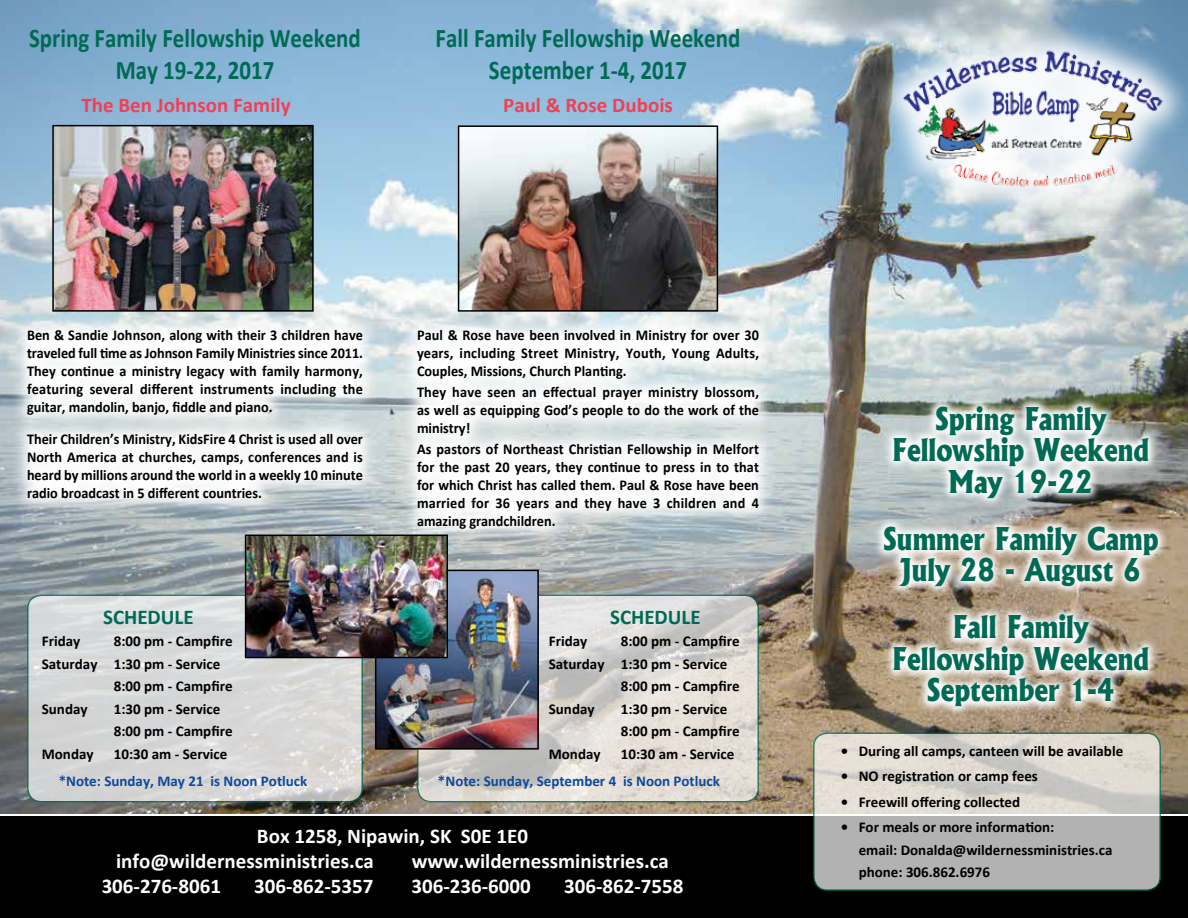
<style>
.page{position:relative;width:1188px;height:918px;background:#fff}
.page>*{position:absolute;margin:0;border:0;box-sizing:border-box;transform-origin:0 0}
.t1{font:800 30px/31.5px "Albertus";color:#006a55;text-align:center;scale:.89 1}
.t2{font:700 27px/31.5px "Calibri";color:#006a55;text-align:center;scale:.85 1}
.t3{font:700 21px/25.2px "Calibri";color:#fff}
.t4{font:700 21px "Calibri";color:#ef4056}
.t5{font:700 21px "Calibri";color:#006a55}
.t6{font:700 15px/18px "Calibri";color:#000;text-align:justify;scale:.95 1}
.t7{font:700 15px/22.5px "Calibri";color:#000}
.t8{font:700 15px "Calibri";color:#0d499c}
</style>
<div class="page">
<img style="left:0;top:0;width:1188px;height:813px">
<div style="left:870px;top:18px;width:318px;height:202px;background:#fff;opacity:.95"></div>
<img style="left:897px;top:45px;width:271px;height:145px">
<img style="left:874px;top:396px;width:294px;height:321px">
<svg style="left:418px;top:595px;width:340px;height:207px;background:#dbd7d2"></svg>
<div style="left:417px;top:595px;width:342px;height:207px;border:2px solid #006a55;border-radius:14px"></div>
<svg style="left:28px;top:595px;width:334px;height:207px;background:#d8d8d8"></svg>
<div style="left:27px;top:595px;width:336px;height:207px;border:2px solid #006a55;border-radius:14px"></div>
<img style="left:55px;top:128px;width:256px;height:181px">
<div style="left:52px;top:125px;width:262px;height:187px;border:2px solid #000"></div>
<svg style="left:10px;top:313px;width:370px;height:202px"></svg>
<img style="left:461px;top:128px;width:254px;height:181px">
<div style="left:458px;top:125px;width:260px;height:187px;border:2px solid #000"></div>
<svg style="left:400px;top:313px;width:376px;height:234px;fill:#f6f8f8"></svg>
<img style="left:378px;top:573px;width:158px;height:174px">
<div style="left:375px;top:570px;width:164px;height:180px;border:2px solid #000"></div>
<img style="left:248px;top:538px;width:197px;height:117px">
<div style="left:245px;top:535px;width:203px;height:123px;border:2px solid #000"></div>
<div style="left:0;top:816px;width:1188px;height:102px;background:#000"></div>
<svg style="left:814px;top:733px;width:346px;height:157px;background:#c8c6c2"></svg>
<div style="left:813px;top:732px;width:348px;height:159px;border:2px solid #006a55;border-radius:14px"></div>
<h2 class="t2" style="left:29px;top:21px;width:392px">Spring Family Fellowship Weekend<br>May 19-22, 2017</h2>
<h2 class="t2" style="left:436px;top:21px;width:360px">Fall Family Fellowship Weekend<br>September 1-4, 2017</h2>
<h3 class="t4" style="left:81px;top:92px;width:211px">The Ben Johnson Family</h3>
<h3 class="t4" style="left:503px;top:92px;width:171px">Paul &amp; Rose Dubois</h3>
<p class="t6" style="left:27px;top:326px;width:355px">Ben &amp; Sandie Johnson, along with their 3 children have traveled full time as Johnson Family Ministries since 2011.<br>They continue a ministry legacy with family harmony, featuring several different instruments including the guitar, mandolin, banjo, fiddle and piano.</p>
<p class="t6" style="left:27px;top:429px;width:355px">Their Children’s Ministry, KidsFire 4 Christ is used all over North America at churches, camps, conferences and is heard by millions around the world in a weekly 10 minute radio broadcast in 5 different countries.</p>
<h3 class="t5" style="left:103px;top:604px;width:92px">SCHEDULE</h3>
<p class="t7" style="left:42px;top:630px;width:40px">Friday</p>
<p class="t7" style="left:114px;top:630px;width:120px">8:00 pm - Campfire</p>
<p class="t7" style="left:42px;top:652px;width:180px">Saturday 1:30 pm - Service</p>
<p class="t7" style="left:114px;top:675px;width:120px">8:00 pm - Campfire</p>
<p class="t7" style="left:42px;top:697px;width:47px">Sunday</p>
<p class="t7" style="left:114px;top:697px;width:120px">1:30 pm - Service<br>8:00 pm - Campfire</p>
<p class="t7" style="left:42px;top:742px;width:53px">Monday</p>
<p class="t7" style="left:114px;top:742px;width:115px">10:30 am - Service</p>
<p class="t8" style="left:59px;top:771px;width:250px">*Note: Sunday, May 21 is Noon Potluck</p>
<p class="t6" style="left:417px;top:326px;width:362px">Paul &amp; Rose have been involved in Ministry for over 30 years, including Street Ministry, Youth, Young Adults, Couples, Missions, Church Planting.</p>
<p class="t6" style="left:417px;top:383px;width:362px">They have seen an effectual prayer ministry blossom, as well as equipping God’s people to do the work of the ministry!</p>
<p class="t6" style="left:417px;top:440px;width:362px">As pastors of Northeast Christian Fellowship in Melfort for the past 20 years, they continue to press in to that for which Christ has called them. Paul &amp; Rose have been married for 36 years and they have 3 children and 4 amazing grandchildren.</p>
<h3 class="t5" style="left:610px;top:604px;width:92px">SCHEDULE</h3>
<p class="t7" style="left:549px;top:630px;width:40px">Friday</p>
<p class="t7" style="left:621px;top:630px;width:120px">8:00 pm - Campfire</p>
<p class="t7" style="left:549px;top:652px;width:180px">Saturday 1:30 pm - Service</p>
<p class="t7" style="left:621px;top:675px;width:120px">8:00 pm - Campfire</p>
<p class="t7" style="left:549px;top:697px;width:47px">Sunday</p>
<p class="t7" style="left:621px;top:697px;width:120px">1:30 pm - Service<br>8:00 pm - Campfire</p>
<p class="t7" style="left:549px;top:742px;width:53px">Monday</p>
<p class="t7" style="left:621px;top:742px;width:115px">10:30 am - Service</p>
<p class="t8" style="left:438px;top:771px;width:284px">*Note: Sunday, September 4 is Noon Potluck</p>
<h3 class="t3" style="left:116px;top:822px;width:414px;text-indent:141px">Box 1258, Nipawin, SK S0E 1E0 info@wildernessministries.ca</h3>
<h3 class="t3" style="left:412px;top:847px;width:259px">www.wildernessministries.ca</h3>
<h3 class="t3" style="left:102px;top:872px;width:121px">306-276-8061</h3>
<h3 class="t3" style="left:254px;top:872px;width:121px">306-862-5357</h3>
<h3 class="t3" style="left:412px;top:872px;width:121px">306-236-6000</h3>
<h3 class="t3" style="left:564px;top:872px;width:121px">306-862-7558</h3>
<h1 class="t1" style="left:892px;top:403px;width:291px">Spring Family<br>Fellowship Weekend<br>May 19-22</h1>
<h1 class="t1" style="left:883px;top:523px;width:311px">Summer Family Camp<br>July 28 - August 6</h1>
<h1 class="t1" style="left:892px;top:612px;width:291px">Fall Family<br>Fellowship Weekend<br>September 1-4</h1>
<p class="t7" style="left:841px;top:739px;width:284px">• During all camps, canteen will be available</p>
<p class="t7" style="left:841px;top:764px;width:199px">• NO registration or camp fees</p>
<p class="t7" style="left:841px;top:790px;width:181px">• Freewill offering collected</p>
<p class="t7" style="left:859px;top:815px;width:255px;text-indent:-18px">• For meals or more information:<br>email: Donalda@wildernessministries.ca phone: 306.862.6976</p>
</div>
